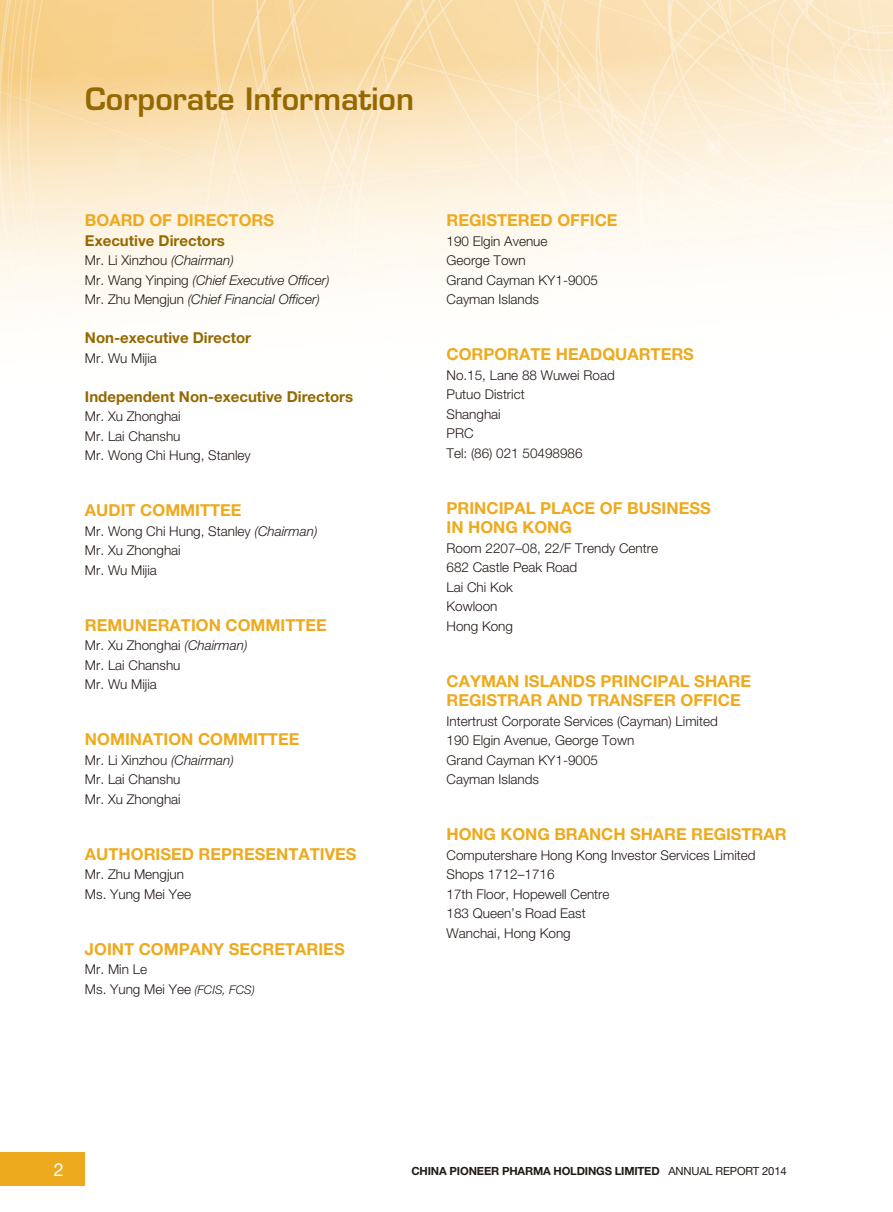
<style>
.page{position:relative;width:893px;height:1212px;background:#fff}
.page>*{position:absolute;margin:0;border:0;box-sizing:border-box;transform-origin:0 0}
.t1{font:600 30px "Eurostile LT Std";color:#946902}
.t2{font:18px "Helvetica Neue LT Std";color:#fff}
.t3{font:700 16.5px/19.5px "Helvetica Neue LT Std";color:#eeaa1e}
.t4{font:700 15px "Helvetica Neue LT Std";color:#946902}
.t5{font:300 13.5px/19.5px "Helvetica Neue LT Std";color:#231916}
.t6{font:italic 300 13.5px/19.5px "Helvetica Neue LT Std";color:#231916}
.t7{font:700 11.25px "Helvetica Neue LT Std";letter-spacing:-.015em;color:#231916}
.s1{font-style:normal}
.s2{font-style:italic}
.s3{font-style:italic;font-size:12px}
.s4{font-weight:400}
</style>
<div class="page">
<img style="left:0;top:0;width:893px;height:312px">
<div style="left:0;top:1152px;width:85px;height:34px;background:#eeaa1e"></div>
<h1 class="t1" style="left:85px;top:85px;width:330px">Corporate Information</h1>
<p class="t3" style="left:85px;top:213px;width:191px">BOARD OF DIRECTORS</p>
<p class="t4" style="left:85px;top:235px;width:141px">Executive Directors</p>
<p class="t6" style="left:85px;top:252px;width:246px"><span class="s1">Mr. Li Xinzhou</span> (Chairman)<br><span class="s1">Mr. Wang Yinping</span> (Chief Executive Officer)<br><span class="s1">Mr. Zhu Mengjun</span> (Chief Financial Officer)</p>
<p class="t4" style="left:85px;top:333px;width:168px">Non-executive Director</p>
<p class="t5" style="left:85px;top:350px;width:73px">Mr. Wu Mijia</p>
<p class="t4" style="left:85px;top:391px;width:270px">Independent Non-executive Directors</p>
<p class="t5" style="left:85px;top:408px;width:167px">Mr. Xu Zhonghai<br>Mr. Lai Chanshu<br>Mr. Wong Chi Hung, Stanley</p>
<p class="t3" style="left:85px;top:503px;width:158px">AUDIT COMMITTEE</p>
<p class="t5" style="left:85px;top:523px;width:234px">Mr. Wong Chi Hung, Stanley <span class="s2">(Chairman)<br></span>Mr. Xu Zhonghai<br>Mr. Wu Mijia</p>
<p class="t3" style="left:85px;top:617px;width:243px">REMUNERATION COMMITTEE</p>
<p class="t5" style="left:85px;top:637px;width:164px">Mr. Xu Zhonghai <span class="s2">(Chairman)<br></span>Mr. Lai Chanshu<br>Mr. Wu Mijia</p>
<p class="t3" style="left:85px;top:732px;width:216px">NOMINATION COMMITTEE</p>
<p class="t5" style="left:85px;top:752px;width:151px">Mr. Li Xinzhou <span class="s2">(Chairman)<br></span>Mr. Lai Chanshu<br>Mr. Xu Zhonghai</p>
<p class="t3" style="left:85px;top:846px;width:273px">AUTHORISED REPRESENTATIVES</p>
<p class="t5" style="left:85px;top:866px;width:108px">Mr. Zhu Mengjun<br>Ms. Yung Mei Yee</p>
<p class="t3" style="left:85px;top:941px;width:261px">JOINT COMPANY SECRETARIES</p>
<p class="t5" style="left:85px;top:961px;width:171px">Mr. Min Le<br>Ms. Yung Mei Yee <span class="s3">(FCIS, FCS)</span></p>
<p class="t3" style="left:446px;top:213px;width:173px">REGISTERED OFFICE</p>
<p class="t5" style="left:446px;top:233px;width:153px">190 Elgin Avenue<br>George Town<br>Grand Cayman KY1-9005<br>Cayman Islands</p>
<p class="t3" style="left:446px;top:347px;width:249px">CORPORATE HEADQUARTERS</p>
<p class="t5" style="left:446px;top:367px;width:170px">No.15, Lane 88 Wuwei Road<br>Putuo District<br>Shanghai<br>PRC<br>Tel: (86) 021 50498986</p>
<p class="t3" style="left:446px;top:500px;width:266px">PRINCIPAL PLACE OF BUSINESS<br>IN HONG KONG</p>
<p class="t5" style="left:446px;top:540px;width:213px">Room 2207–08, 22/F Trendy Centre<br>682 Castle Peak Road<br>Lai Chi Kok<br>Kowloon<br>Hong Kong</p>
<p class="t3" style="left:446px;top:673px;width:306px">CAYMAN ISLANDS PRINCIPAL SHARE<br>REGISTRAR AND TRANSFER OFFICE</p>
<p class="t5" style="left:446px;top:713px;width:273px">Intertrust Corporate Services (Cayman) Limited<br>190 Elgin Avenue, George Town<br>Grand Cayman KY1-9005<br>Cayman Islands</p>
<p class="t3" style="left:446px;top:827px;width:342px">HONG KONG BRANCH SHARE REGISTRAR</p>
<p class="t5" style="left:446px;top:847px;width:311px">Computershare Hong Kong Investor Services Limited<br>Shops 1712–1716<br>17th Floor, Hopewell Centre<br>183 Queen’s Road East<br>Wanchai, Hong Kong</p>
<h2 class="t2" style="left:54px;top:1163px;width:12px">2</h2>
<p class="t7" style="left:411px;top:1167px;width:377px">CHINA PIONEER PHARMA HOLDINGS LIMITED <span class="s4">ANNUAL REPORT 2014</span></p>
</div>
